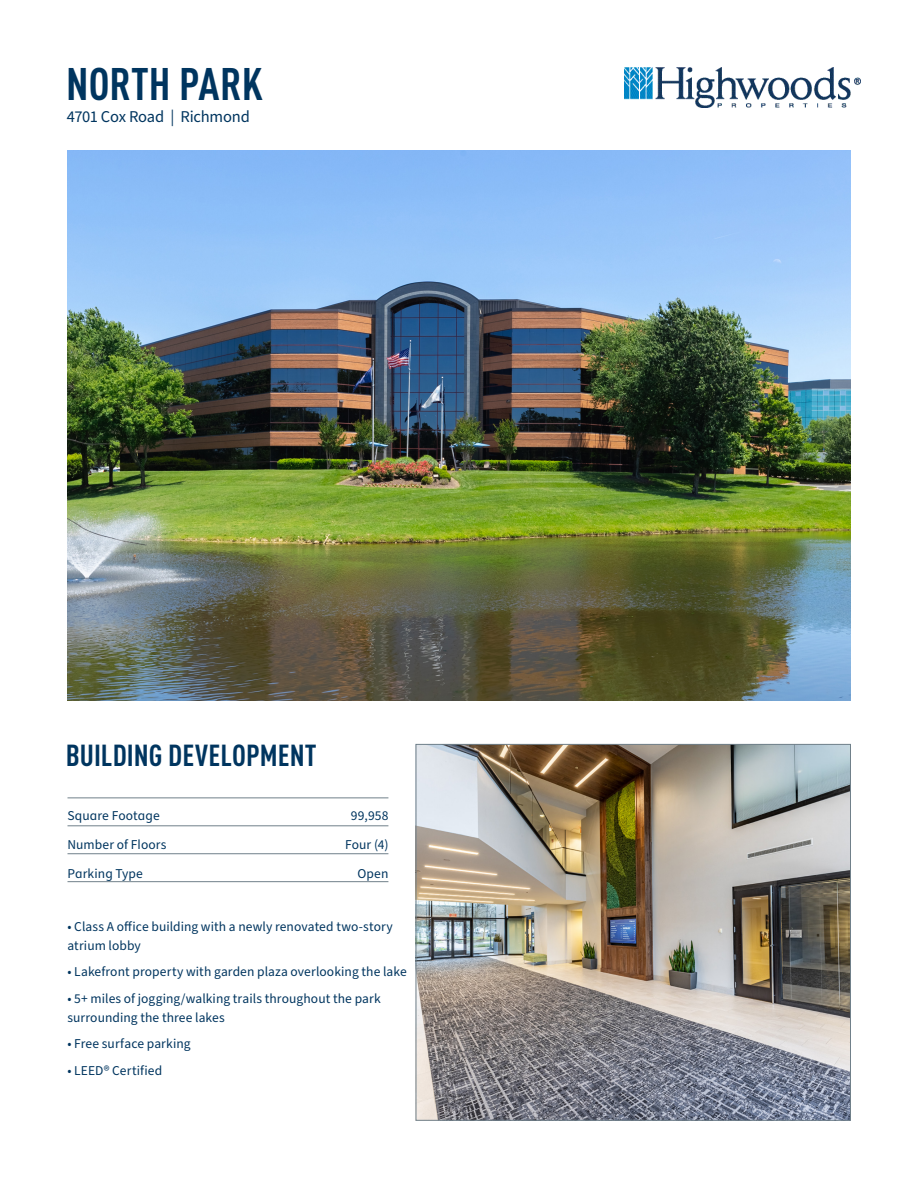
<style>
.page{position:relative;width:918px;height:1188px;background:#fff}
.page>*{position:absolute;margin:0;border:0;box-sizing:border-box;transform-origin:0 0}
.Building_Status{font:700 condensed 45px "DIN Pro";color:#00355f}
.Header_Underline{font:700 condensed 30px "DIN Pro";color:#00355f}
.Building_Status-2{font:16.5px "Source Sans Pro";letter-spacing:-.015em;color:#00355f}
.Blue_Bulleted_List{font:13.5px/19.5px "Source Sans Pro";letter-spacing:.005em;color:#00355f}
.Stats_Underline{font:13.5px "Source Sans Pro";letter-spacing:.01em;color:#00355f}
.Bulleted_List{font:13.5px "Source Sans Pro";letter-spacing:.005em;color:#00355f}
</style>
<div class="page">
<img style="left:68px;top:151px;width:782px;height:550px">
<img style="left:625px;top:68px;width:236px;height:39px">
<img style="left:418px;top:746px;width:431px;height:372px">
<hr style="left:68px;top:825px;width:320px;height:1px;background:#70808a">
<hr style="left:68px;top:853px;width:320px;height:1px;background:#70808a">
<hr style="left:68px;top:881px;width:320px;height:1px;background:#70808a">
<hr style="left:68px;top:798px;width:320px;height:1px;background:#70808a">
<p class="Building_Status" style="left:66px;top:51px;width:198px">NORTH PARK</p>
<p class="Building_Status-2" style="left:67px;top:106px;width:185px">4701 Cox Road | Richmond</p>
<p class="Header_Underline" style="left:66px;top:733px;width:252px">BUILDING DEVELOPMENT</p>
<p class="Stats_Underline" style="left:68px;top:806px;width:94px">Square Footage</p>
<p class="Stats_Underline" style="left:351px;top:806px;width:39px">99,958</p>
<p class="Stats_Underline" style="left:68px;top:835px;width:101px">Number of Floors</p>
<p class="Stats_Underline" style="left:345px;top:835px;width:45px">Four (4)</p>
<p class="Stats_Underline" style="left:68px;top:865px;width:77px">Parking Type</p>
<p class="Stats_Underline" style="left:357px;top:865px;width:33px">Open</p>
<p class="Blue_Bulleted_List" style="left:68px;top:917px;width:327px">• Class A office building with a newly renovated two-story atrium lobby</p>
<p class="Blue_Bulleted_List" style="left:68px;top:963px;width:341px">• Lakefront property with garden plaza overlooking the lake</p>
<p class="Blue_Bulleted_List" style="left:68px;top:989px;width:315px">• 5+ miles of jogging/walking trails throughout the park surrounding the three lakes</p>
<p class="Blue_Bulleted_List" style="left:68px;top:1035px;width:125px">• Free surface parking</p>
<p class="Bulleted_List" style="left:68px;top:1061px;width:96px">• LEED® Certified</p>
</div>
